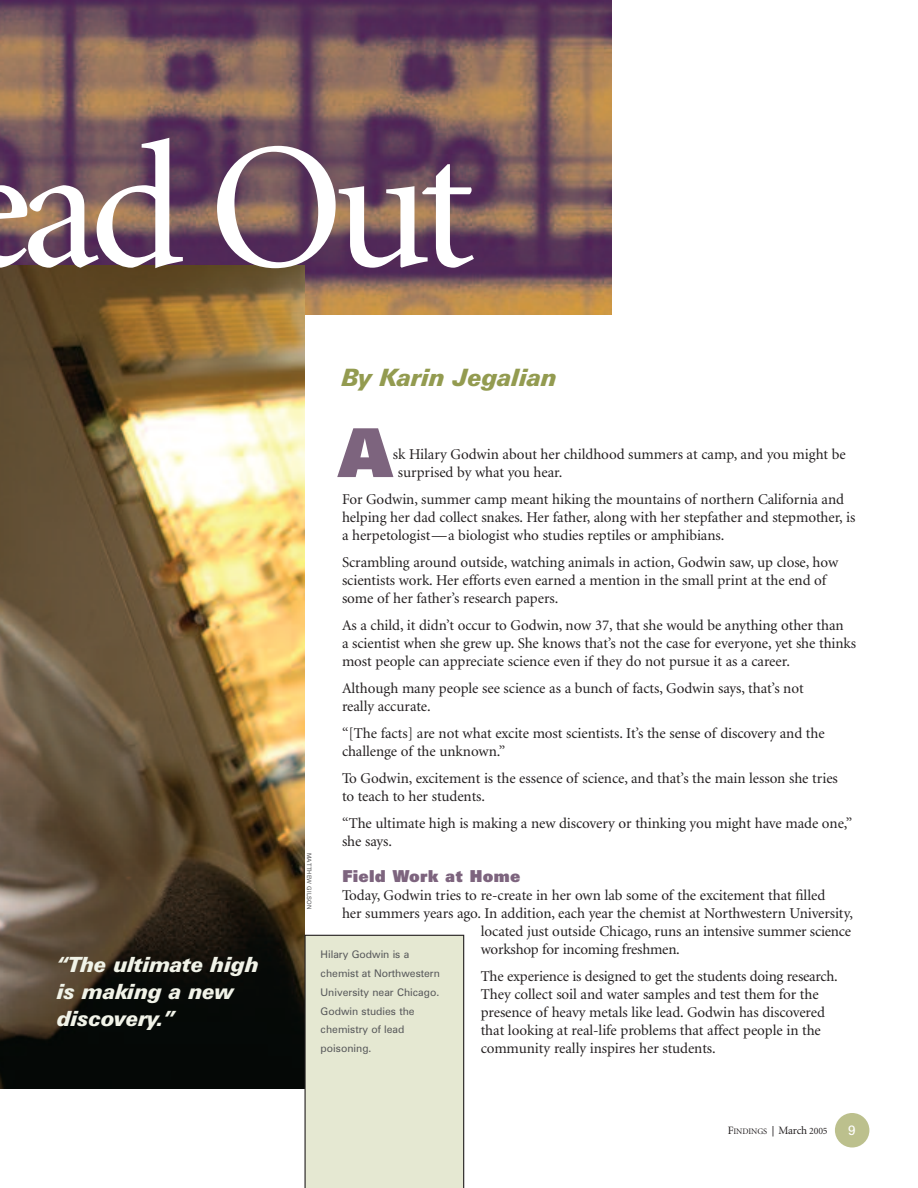
<style>
.page{position:relative;width:918px;height:1188px;background:#fff}
.page>*{position:absolute;margin:0;border:0;box-sizing:border-box;transform-origin:0 0}
.t1{font:180px "Minion";color:#fff}
.t2{font:900 67.65px "Zurich BT";color:#7d647e}
.t3{font:italic 900 24px "Zurich BT";letter-spacing:-.02em;color:#939b50}
.t4{font:italic 900 21px/27px "Zurich BT";letter-spacing:-.02em;color:#f1f3e8}
.t5{font:900 16.5px "Zurich BT";color:#7d647e}
.t6{font:15px/18px "Minion";letter-spacing:-.005em;color:#231f20}
.t7{font:13.5px "Zurich BT";color:#fff}
.t8{font:10.5px/18.8px "Zurich BT";color:#57585a}
.t9{font:8.4px "Minion";letter-spacing:-.005em;color:#231f20}
.t10{font:6px "Zurich BT";letter-spacing:.015em;color:#57585a}
.s1{font-size:11.25px}
.s2{font-family:"Zurich BT";font-size:10.5px}
.s3{font-size:9.75px}
</style>
<div class="page">
<div style="left:835px;top:1113px;width:34px;height:35px;background:#bcc08d;border-radius:50%"></div>
<img style="left:0;top:0;width:612px;height:315px">
<img style="left:0;top:266px;width:304px;height:823px">
<div style="left:305px;top:935px;width:159px;height:253px;background:#e5e8d2"></div>
<h1 class="t1" style="left:21px;top:138px;width:455px">ad Out</h1>
<h3 class="t4" style="left:57px;top:953px;width:204px">“The ultimate high is making a new discovery.”</h3>
<p class="t10" style="left:311px;top:853px;width:58px;rotate:90deg">MATTHEW GILSON</p>
<h3 class="t3" style="left:342px;top:369px;width:217px">By Karin Jegalian</h3>
<h2 class="t2" style="left:337px;top:428px;width:58px">A</h2>
<p class="t6" style="left:398px;top:446px;width:449px;text-indent:-5px">sk Hilary Godwin about her childhood summers at camp, and you might be surprised by what you hear.</p>
<p class="t6" style="left:342px;top:491px;width:515px">For Godwin, summer camp meant hiking the mountains of northern California and helping her dad collect snakes. Her father, along with her stepfather and stepmother, is a herpetologist—a biologist who studies reptiles or amphibians.</p>
<p class="t6" style="left:342px;top:554px;width:498px">Scrambling around outside, watching animals in action, Godwin saw, up close, how scientists work. Her efforts even earned a mention in the small print at the end of some of her father’s research papers.</p>
<p class="t6" style="left:342px;top:617px;width:516px">As a child, it didn’t occur to Godwin, now 37, that she would be anything other than<br>a scientist when she grew up. She knows that’s not the case for everyone, yet she thinks most people can appreciate science even if they do not pursue it as a career.</p>
<p class="t6" style="left:342px;top:680px;width:463px">Although many people see science as a bunch of facts, Godwin says, that’s not really accurate.</p>
<p class="t6" style="left:342px;top:725px;width:484px">“[The facts] are not what excite most scientists. It’s the sense of discovery and the challenge of the unknown.”</p>
<p class="t6" style="left:342px;top:770px;width:497px">To Godwin, excitement is the essence of science, and that’s the main lesson she tries to teach to her students.</p>
<p class="t6" style="left:342px;top:815px;width:512px">“The ultimate high is making a new discovery or thinking you might have made one,” she says.</p>
<p class="t5" style="left:342px;top:870px;width:180px">Field Work at Home</p>
<p class="t6" style="left:342px;top:887px;width:485px">Today, Godwin tries to re-create in her own lab some of the excitement that filled</p>
<p class="t6" style="left:342px;top:905px;width:513px">her summers years ago. In addition, each year the chemist at Northwestern University,</p>
<p class="t6" style="left:481px;top:923px;width:372px">located just outside Chicago, runs an intensive summer science</p>
<p class="t6" style="left:481px;top:941px;width:201px">workshop for incoming freshmen.</p>
<p class="t6" style="left:481px;top:968px;width:359px">The experience is designed to get the students doing research.<br>They collect soil and water samples and test them for the presence of heavy metals like lead. Godwin has discovered that looking at real-life problems that affect people in the community really inspires her students.</p>
<p class="t8" style="left:321px;top:946px;width:121px">Hilary Godwin is a chemist at Northwestern<br>University near Chicago.<br>Godwin studies the chemistry of lead poisoning.</p>
<p class="t9" style="left:728px;top:1129px;width:101px"><span class="s1">F</span>INDINGS <span class="s2">|</span> <span class="s1">March</span> <span class="s3">2005</span></p>
<p class="t7" style="left:848px;top:1125px;width:9px">9</p>
</div>
